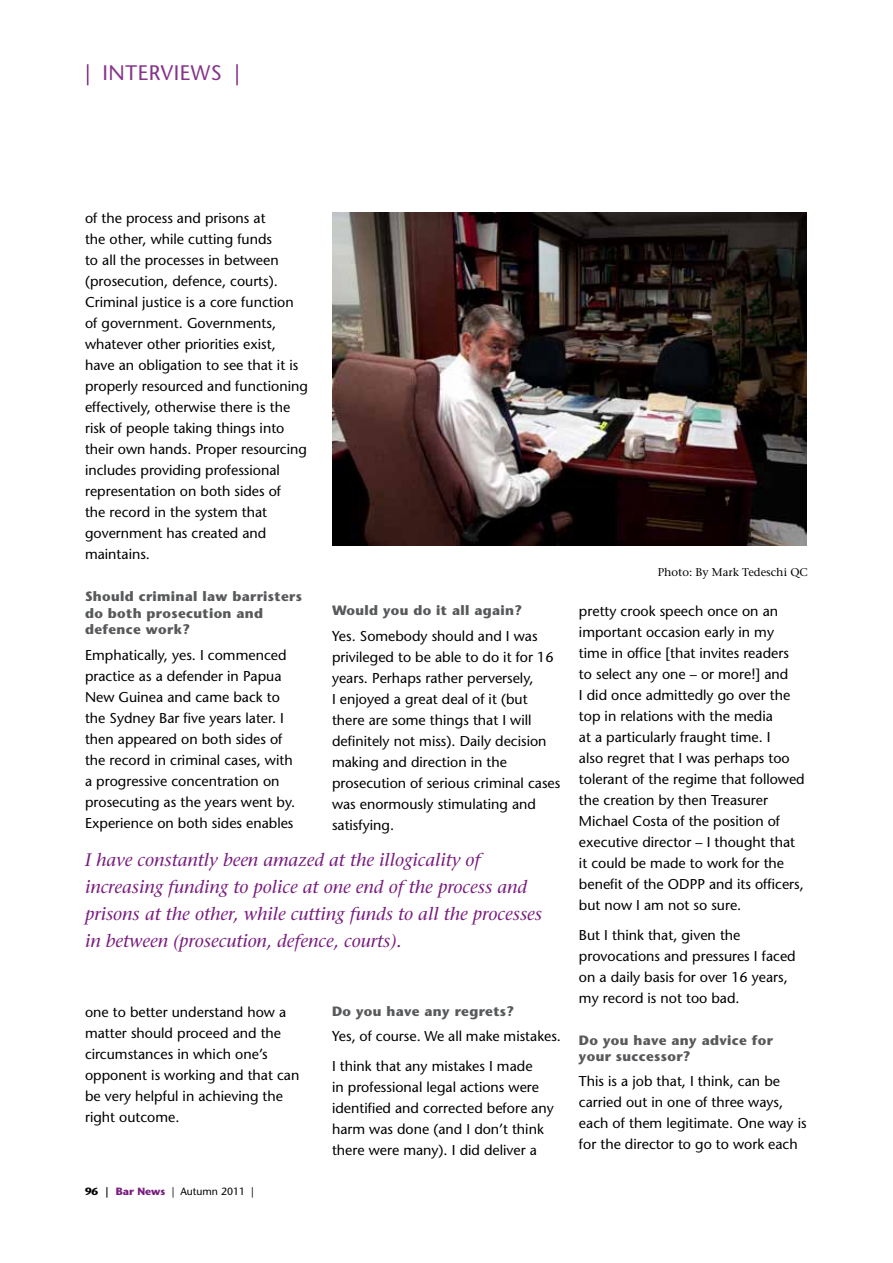
<style>
.page{position:relative;width:893px;height:1263px;background:#fff}
.page>*{position:absolute;margin:0;border:0;box-sizing:border-box;transform-origin:0 0}
.t1{font:21px "Stone Sans";letter-spacing:.025em;color:#86348a}
.t2{font:italic 18px/27px "Stone Serif";color:#781d7e}
.t3{font:14.25px/21px "Stone Sans";color:#000}
.t4{font:700 13.5px/16.5px "Stone Sans";letter-spacing:.025em;color:#58595b}
.t5{font:11.25px "Stone Serif";color:#000}
.t6{font:10.5px "Stone Sans";color:#000}
.s1{color:#781d7e}
.s2{font-weight:700}
.s3{font-weight:700;color:#781d7e}
</style>
<div class="page">
<img style="left:332px;top:213px;width:475px;height:333px">
<h1 class="t1" style="left:85px;top:60px;width:156px"><span class="s1">|</span> INTERVIEWS <span class="s1">|</span></h1>
<p class="t3" style="left:85px;top:208px;width:224px">of the process and prisons at<br>the other, while cutting funds<br>to all the processes in between (prosecution, defence, courts).<br>Criminal justice is a core function of government. Governments, whatever other priorities exist, have an obligation to see that it is properly resourced and functioning effectively, otherwise there is the risk of people taking things into their own hands. Proper resourcing includes providing professional representation on both sides of<br>the record in the system that government has created and maintains.</p>
<p class="t4" style="left:85px;top:588px;width:218px">Should criminal law barristers do both prosecution and defence work?</p>
<p class="t3" style="left:85px;top:644px;width:212px">Emphatically, yes. I commenced practice as a defender in Papua<br>New Guinea and came back to the Sydney Bar five years later. I then appeared on both sides of the record in criminal cases, with a progressive concentration on prosecuting as the years went by.<br>Experience on both sides enables</p>
<p class="t4" style="left:332px;top:602px;width:192px">Would you do it all again?</p>
<p class="t3" style="left:332px;top:625px;width:230px">Yes. Somebody should and I was privileged to be able to do it for 16 years. Perhaps rather perversely,<br>I enjoyed a great deal of it (but there are some things that I will definitely not miss). Daily decision making and direction in the prosecution of serious criminal cases was enormously stimulating and satisfying.</p>
<p class="t2" style="left:85px;top:846px;width:459px">I have constantly been amazed at the illogicality of increasing funding to police at one end of the process and prisons at the other, while cutting funds to all the processes in between (prosecution, defence, courts).</p>
<p class="t3" style="left:85px;top:1001px;width:216px">one to better understand how a matter should proceed and the circumstances in which one’s opponent is working and that can be very helpful in achieving the right outcome.</p>
<p class="t6" style="left:85px;top:1185px;width:170px"><span class="s2">96 |</span> <span class="s3">Bar News</span> | Autumn 2011 |</p>
<p class="t4" style="left:332px;top:1003px;width:184px">Do you have any regrets?</p>
<p class="t3" style="left:332px;top:1021px;width:230px;line-height:29.5px">Yes, of course. We all make mistakes.<br>I think that any mistakes I made</p>
<p class="t3" style="left:332px;top:1076px;width:223px">in professional legal actions were identified and corrected before any harm was done (and I don’t think there were many). I did deliver a</p>
<p class="t5" style="left:658px;top:565px;width:152px">Photo: By Mark Tedeschi QC</p>
<p class="t3" style="left:579px;top:601px;width:227px">pretty crook speech once on an important occasion early in my time in office [that invites readers to select any one – or more!] and<br>I did once admittedly go over the top in relations with the media<br>at a particularly fraught time. I<br>also regret that I was perhaps too tolerant of the regime that followed the creation by then Treasurer<br>Michael Costa of the position of executive director – I thought that it could be made to work for the benefit of the ODPP and its officers, but now I am not so sure.</p>
<p class="t3" style="left:579px;top:924px;width:218px">But I think that, given the provocations and pressures I faced on a daily basis for over 16 years, my record is not too bad.</p>
<p class="t4" style="left:579px;top:1032px;width:196px">Do you have any advice for your successor?</p>
<p class="t3" style="left:579px;top:1071px;width:229px">This is a job that, I think, can be carried out in one of three ways, each of them legitimate. One way is for the director to go to work each</p>
</div>
